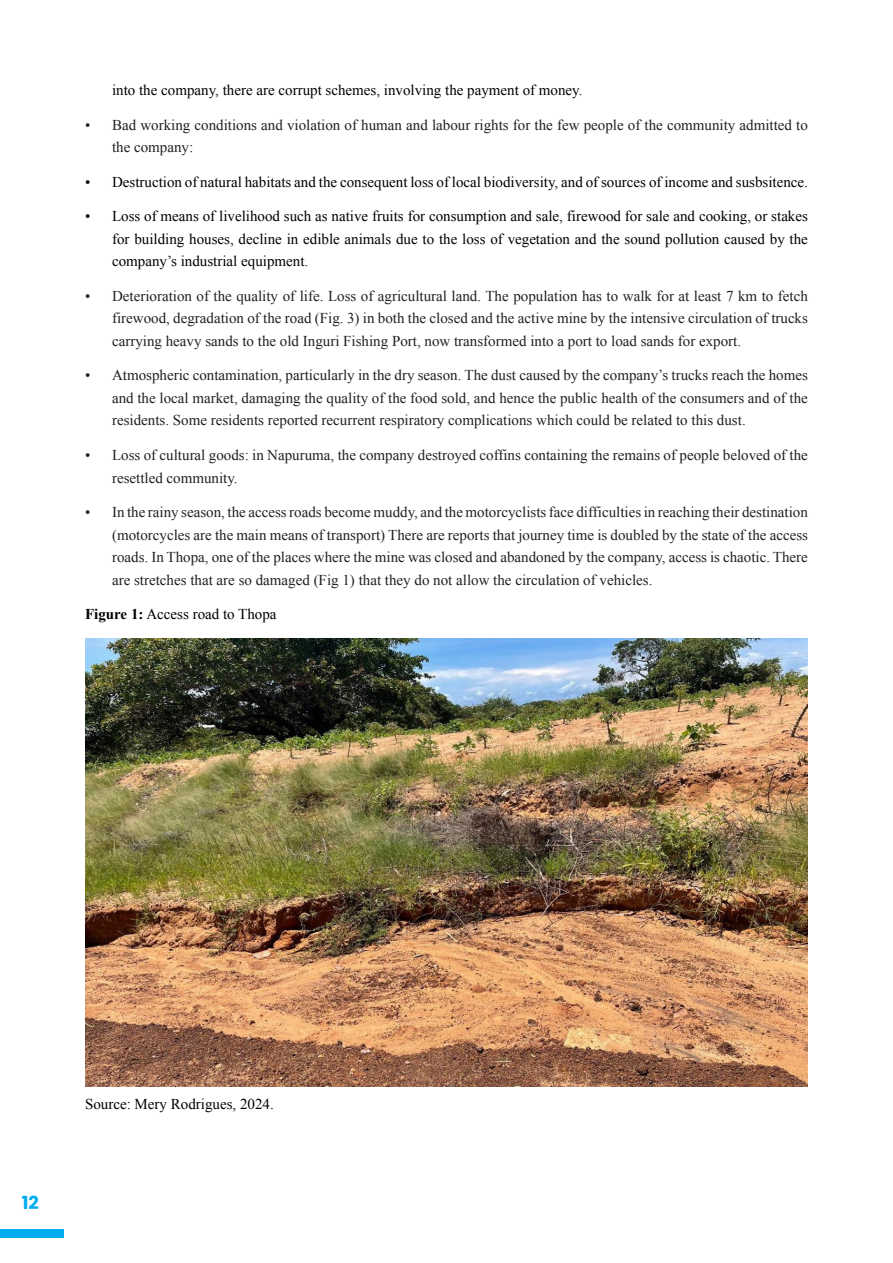
<style>
.page{position:relative;width:893px;height:1263px;background:#fff}
.page>*{position:absolute;margin:0;border:0;box-sizing:border-box;transform-origin:0 0}
.t1{font:700 18px "Poppins";color:#00aeef}
.t2{font:15px/22.5px "Times New Roman";color:#231f20;text-align:justify}
.List_Paragraph{font:15px/22.5px "Times New Roman";color:#000;text-align:justify}
.s1{color:#231f20}
.s2{font-weight:700}
</style>
<div class="page">
<div style="left:0;top:1229px;width:64px;height:8px;background:#00aeef"></div>
<img style="left:85px;top:638px;width:723px;height:449px">
<p class="List_Paragraph" style="left:112px;top:79px;width:472px">into the company, there are corrupt schemes, involving the payment of money<span class="s1">.</span></p>
<p class="t2" style="left:112px;top:113px;width:697px;text-indent:-27px">• Bad working conditions and violation of human and labour rights for the few people of the community admitted to the company:</p>
<p class="List_Paragraph" style="left:85px;top:170px;width:724px">• Destruction of natural habitats and the consequent loss of local biodiversity, and of sources of income and susbsitence.</p>
<p class="List_Paragraph" style="left:112px;top:205px;width:697px;text-indent:-27px">• Loss of means of livelihood such as native fruits for consumption and sale, firewood for sale and cooking, or stakes for building houses, decline in edible animals due to the loss of vegetation and the sound pollution caused by the company’s industrial equipment<span class="s1">.</span></p>
<p class="t2" style="left:112px;top:284px;width:697px;text-indent:-27px">• Deterioration of the quality of life. Loss of agricultural land. The population has to walk for at least 7 km to fetch firewood, degradation of the road (Fig. 3) in both the closed and the active mine by the intensive circulation of trucks carrying heavy sands to the old Inguri Fishing Port, now transformed into a port to load sands for export.</p>
<p class="t2" style="left:112px;top:364px;width:697px;text-indent:-27px">• Atmospheric contamination, particularly in the dry season. The dust caused by the company’s trucks reach the homes and the local market, damaging the quality of the food sold, and hence the public health of the consumers and of the residents. Some residents reported recurrent respiratory complications which could be related to this dust.</p>
<p class="t2" style="left:112px;top:443px;width:697px;text-indent:-27px">• Loss of cultural goods: in Napuruma, the company destroyed coffins containing the remains of people beloved of the resettled community.</p>
<p class="t2" style="left:112px;top:500px;width:697px;text-indent:-27px">• In the rainy season, the access roads become muddy, and the motorcyclists face difficulties in reaching their destination (motorcycles are the main means of transport) There are reports that journey time is doubled by the state of the access roads. In Thopa, one of the places where the mine was closed and abandoned by the company, access is chaotic. There are stretches that are so damaged (Fig 1) that they do not allow the circulation of vehicles.</p>
<p class="List_Paragraph" style="left:85px;top:602px;width:193px"><span class="s2">Figure 1:</span> Access road to Thopa</p>
<p class="t1" style="left:22px;top:1192px;width:19px">12</p>
<p class="List_Paragraph" style="left:85px;top:1092px;width:190px">Source: Mery Rodrigues, 2024.</p>
</div>
